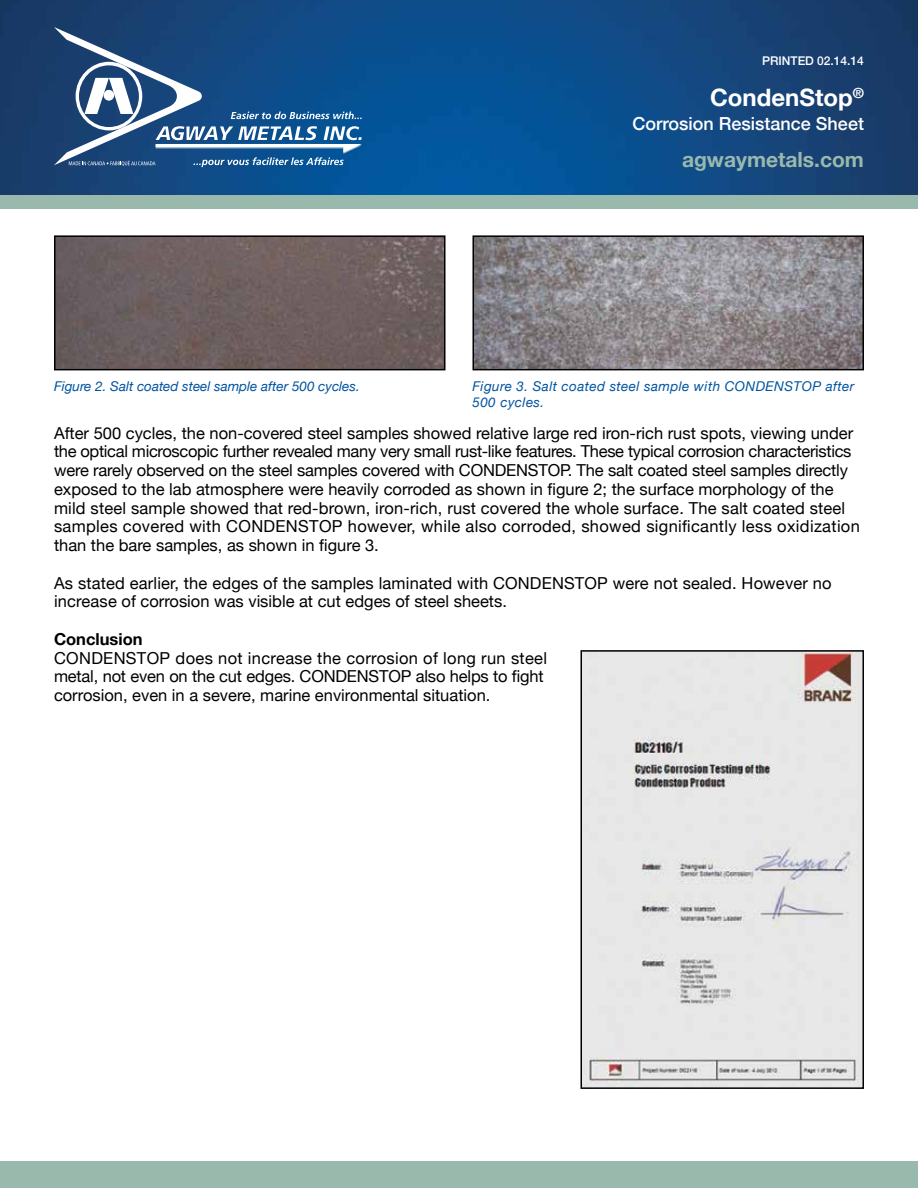
<style>
.page{position:relative;width:918px;height:1188px;background:#fff}
.page>*{position:absolute;margin:0;border:0;box-sizing:border-box;transform-origin:0 0}
.t1{font:700 24px "Helvetica Neue";color:#fff}
.t2{font:700 21px "Helvetica Neue";color:#9ab9ad}
.t3{font:500 18px "Helvetica Neue";color:#fff}
.t4{font:16.5px/18.8px "Helvetica Neue";color:#000}
.t5{font:700 16.5px "Helvetica Neue";color:#000}
.t6{font:italic 13.5px/16.2px "Helvetica Neue";letter-spacing:.03em;color:#00539f}
.t7{font:italic 13.5px "Helvetica Neue";color:#00539f}
.t8{font:500 12px "Helvetica Neue";color:#fff}
</style>
<div class="page">
<img style="left:0;top:0;width:918px;height:195px">
<div style="left:0;top:195px;width:918px;height:13px;background:#9ab9ad"></div>
<div style="left:0;top:1161px;width:918px;height:27px;background:#9ab9ad"></div>
<svg style="left:54px;top:27px;width:308px;height:140px;background:#366595"></svg>
<img style="left:57px;top:238px;width:386px;height:129px">
<div style="left:54px;top:235px;width:392px;height:135px;border:2px solid #000"></div>
<img style="left:475px;top:238px;width:386px;height:129px">
<div style="left:472px;top:235px;width:392px;height:135px;border:2px solid #000"></div>
<img style="left:583px;top:653px;width:278px;height:433px">
<div style="left:580px;top:650px;width:284px;height:439px;border:2px solid #000"></div>
<p class="t8" style="left:762px;top:52px;width:103px">printed 02.14.14</p>
<h1 class="t1" style="left:710px;top:78px;width:155px">CondenStop<sup>®</sup></h1>
<p class="t3" style="left:633px;top:109px;width:233px">Corrosion Resistance Sheet</p>
<p class="t2" style="left:682px;top:143px;width:183px">agwaymetals.com</p>
<p class="t7" style="left:54px;top:377px;width:307px">Figure 2. Salt coated steel sample after 500 cycles.</p>
<p class="t6" style="left:472px;top:379px;width:383px">Figure 3. Salt coated steel sample with CONDENSTOP after<br>500 cycles.</p>
<p class="t4" style="left:54px;top:424px;width:807px">After 500 cycles, the non-covered steel samples showed relative large red iron-rich rust spots, viewing under the optical microscopic further revealed many very small rust-like features. These typical corrosion characteristics were rarely observed on the steel samples covered with CONDENSTOP. The salt coated steel samples directly exposed to the lab atmosphere were heavily corroded as shown in figure 2; the surface morphology of the mild steel sample showed that red-brown, iron-rich, rust covered the whole surface. The salt coated steel samples covered with CONDENSTOP however, while also corroded, showed significantly less oxidization than the bare samples, as shown in figure 3.</p>
<p class="t4" style="left:54px;top:574px;width:779px">As stated earlier, the edges of the samples laminated with CONDENSTOP were not sealed. However no increase of corrosion was visible at cut edges of steel sheets.</p>
<p class="t5" style="left:54px;top:626px;width:90px">Conclusion</p>
<p class="t4" style="left:54px;top:649px;width:495px">CONDENSTOP does not increase the corrosion of long run steel metal, not even on the cut edges. CONDENSTOP also helps to fight corrosion, even in a severe, marine environmental situation.</p>
</div>
